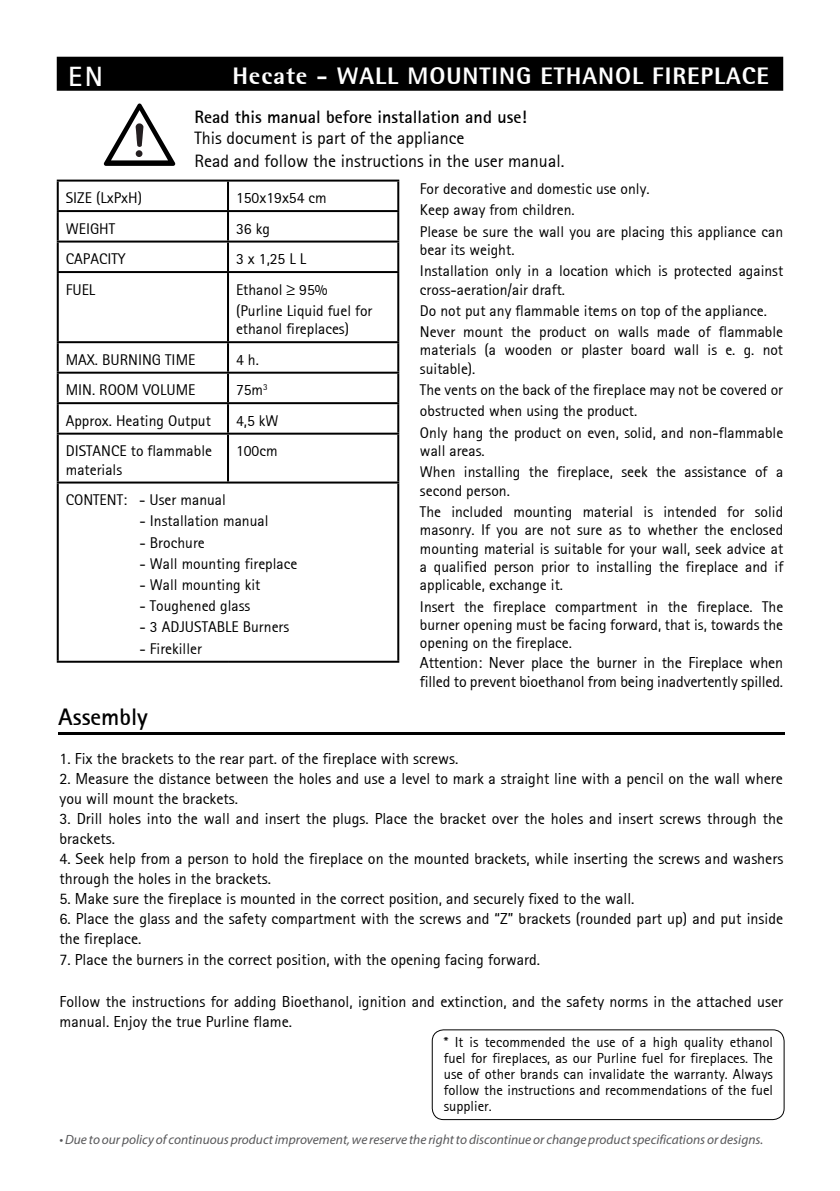
<style>
.page{position:relative;width:840px;height:1191px;background:#fff}
.page>*{position:absolute;margin:0;border:0;box-sizing:border-box;transform-origin:0 0}
.t1{font:700 28px "AT Rotis Sans Serif";color:#fff}
.t2{font:800 24px "AT Rotis Semi Sans";letter-spacing:.04em;color:#fff}
.t3{font:700 24px "AT Rotis Sans Serif";color:#000}
.t4{font:18px/22.8px "AT Rotis Sans Serif";color:#000}
.t5{font:700 18px "AT Rotis Sans Serif";color:#000}
.t6{font:16px/20px "AT Rotis Sans Serif";color:#000}
.t7{font:15.6px/21.2px "AT Rotis Sans Serif";color:#000}
.t8{font:14.6px/16px "AT Rotis Sans Serif";color:#000;text-align:justify}
.t9{font:italic 13.4px "Myriad Pro";color:#58585a}
</style>
<div class="page">
<hr style="left:58px;top:732px;width:726px;height:3px;background:#000">
<hr style="left:57px;top:180px;width:171px;height:2px;background:#000">
<hr style="left:57px;top:182px;width:2px;height:28px;background:#000">
<hr style="left:228px;top:180px;width:171px;height:2px;background:#000">
<hr style="left:227px;top:182px;width:2px;height:28px;background:#000">
<hr style="left:397px;top:182px;width:2px;height:28px;background:#000">
<hr style="left:57px;top:210px;width:171px;height:2px;background:#000">
<hr style="left:57px;top:212px;width:2px;height:28px;background:#000">
<hr style="left:228px;top:210px;width:171px;height:2px;background:#000">
<hr style="left:227px;top:212px;width:2px;height:28px;background:#000">
<hr style="left:397px;top:212px;width:2px;height:28px;background:#000">
<hr style="left:57px;top:240px;width:171px;height:2px;background:#000">
<hr style="left:57px;top:242px;width:2px;height:29px;background:#000">
<hr style="left:228px;top:240px;width:171px;height:2px;background:#000">
<hr style="left:227px;top:242px;width:2px;height:29px;background:#000">
<hr style="left:397px;top:242px;width:2px;height:29px;background:#000">
<hr style="left:57px;top:271px;width:171px;height:2px;background:#000">
<hr style="left:57px;top:273px;width:2px;height:68px;background:#000">
<hr style="left:228px;top:271px;width:171px;height:2px;background:#000">
<hr style="left:227px;top:273px;width:2px;height:68px;background:#000">
<hr style="left:397px;top:273px;width:2px;height:68px;background:#000">
<hr style="left:57px;top:341px;width:171px;height:2px;background:#000">
<hr style="left:57px;top:343px;width:2px;height:29px;background:#000">
<hr style="left:228px;top:341px;width:171px;height:2px;background:#000">
<hr style="left:227px;top:343px;width:2px;height:29px;background:#000">
<hr style="left:397px;top:343px;width:2px;height:29px;background:#000">
<hr style="left:57px;top:372px;width:171px;height:2px;background:#000">
<hr style="left:57px;top:374px;width:2px;height:28px;background:#000">
<hr style="left:228px;top:372px;width:171px;height:2px;background:#000">
<hr style="left:227px;top:374px;width:2px;height:28px;background:#000">
<hr style="left:397px;top:374px;width:2px;height:28px;background:#000">
<hr style="left:57px;top:402px;width:171px;height:2px;background:#000">
<hr style="left:57px;top:404px;width:2px;height:28px;background:#000">
<hr style="left:228px;top:402px;width:171px;height:2px;background:#000">
<hr style="left:227px;top:404px;width:2px;height:28px;background:#000">
<hr style="left:397px;top:404px;width:2px;height:28px;background:#000">
<hr style="left:57px;top:432px;width:171px;height:2px;background:#000">
<hr style="left:57px;top:435px;width:2px;height:46px;background:#000">
<hr style="left:228px;top:432px;width:171px;height:2px;background:#000">
<hr style="left:227px;top:435px;width:2px;height:46px;background:#000">
<hr style="left:397px;top:435px;width:2px;height:46px;background:#000">
<hr style="left:57px;top:481px;width:171px;height:2px;background:#000">
<hr style="left:57px;top:483px;width:2px;height:177px;background:#000">
<hr style="left:228px;top:481px;width:171px;height:2px;background:#000">
<hr style="left:397px;top:483px;width:2px;height:177px;background:#000">
<hr style="left:57px;top:660px;width:171px;height:2px;background:#000">
<hr style="left:228px;top:660px;width:171px;height:2px;background:#000">
<div style="left:58px;top:58px;width:723px;height:32px;background:#000"></div>
<div style="left:57px;top:57px;width:725px;height:34px;border:2px solid #000"></div>
<svg style="left:104px;top:103px;width:71px;height:63px"></svg>
<div style="left:431px;top:1029px;width:353px;height:91px;border:1px solid #000;border-radius:11px"></div>
<h1 class="t1" style="left:68px;top:59px;width:36px">EN</h1>
<h2 class="t2" style="left:232px;top:61px;width:538px">Hecate - WALL MOUNTING ETHANOL FIREPLACE</h2>
<p class="t5" style="left:194px;top:105px;width:333px">Read this manual before installation and use!</p>
<p class="t4" style="left:194px;top:126px;width:371px">This document is part of the appliance<br>Read and follow the instructions in the user manual.</p>
<p class="t7" style="left:66px;top:187px;width:78px">SIZE (LxPxH)</p>
<p class="t7" style="left:236px;top:187px;width:92px">150x19x54 cm</p>
<p class="t7" style="left:66px;top:218px;width:51px">WEIGHT</p>
<p class="t7" style="left:236px;top:218px;width:35px">36 kg</p>
<p class="t7" style="left:66px;top:248px;width:61px">CAPACITY</p>
<p class="t7" style="left:236px;top:248px;width:72px">3 x 1,25 L L</p>
<p class="t7" style="left:66px;top:278px;width:31px">FUEL</p>
<p class="t7" style="left:236px;top:278px;width:138px">Ethanol ≥ 95% (Purline Liquid fuel for</p>
<p class="t7" style="left:236px;top:318px;width:114px">ethanol fireplaces)</p>
<p class="t7" style="left:66px;top:349px;width:131px">MAX. BURNING TIME</p>
<p class="t7" style="left:236px;top:349px;width:24px">4 h.</p>
<p class="t7" style="left:66px;top:379px;width:131px">MIN. ROOM VOLUME</p>
<p class="t7" style="left:236px;top:379px;width:33px">75m<sup>3</sup></p>
<p class="t7" style="left:66px;top:410px;width:146px">Approx. Heating Output</p>
<p class="t7" style="left:236px;top:410px;width:44px">4,5 kW</p>
<p class="t7" style="left:66px;top:441px;width:148px;line-height:18.4px">DISTANCE to flammable materials</p>
<p class="t7" style="left:236px;top:440px;width:43px">100cm</p>
<p class="t7" style="left:66px;top:489px;width:162px">CONTENT: - User manual</p>
<p class="t7" style="left:139px;top:510px;width:130px">- Installation manual</p>
<p class="t7" style="left:139px;top:531px;width:67px">- Brochure</p>
<p class="t7" style="left:139px;top:553px;width:159px">- Wall mounting fireplace</p>
<p class="t7" style="left:139px;top:574px;width:122px">- Wall mounting kit</p>
<p class="t7" style="left:139px;top:595px;width:112px">- Toughened glass</p>
<p class="t7" style="left:139px;top:616px;width:151px">- 3 ADJUSTABLE Burners</p>
<p class="t7" style="left:139px;top:637px;width:64px">- Firekiller</p>
<h2 class="t3" style="left:58px;top:701px;width:91px">Assembly</h2>
<p class="t7" style="left:420px;top:178px;width:364px">For decorative and domestic use only.<br>Keep away from children.<br>Please be sure the wall you are placing this appliance can</p>
<p class="t7" style="left:420px;top:239px;width:364px">bear its weight.<br>Installation only in a location which is protected against</p>
<p class="t7" style="left:420px;top:278px;width:364px">cross-aeration/air draft.<br>Do not put any flammable items on top of the appliance.<br>Never mount the product on walls made of flammable</p>
<p class="t7" style="left:420px;top:341px;width:364px;line-height:18.4px">materials (a wooden or plaster board wall is e. g. not suitable).</p>
<p class="t7" style="left:420px;top:379px;width:364px">The vents on the back of the fireplace may not be covered or obstructed when using the product.<br>Only hang the product on even, solid, and non-flammable</p>
<p class="t7" style="left:420px;top:440px;width:364px">wall areas.<br>When installing the fireplace, seek the assistance of a</p>
<p class="t7" style="left:420px;top:479px;width:364px">second person.<br>The included mounting material is intended for solid</p>
<p class="t7" style="left:420px;top:520px;width:364px;line-height:18.4px;text-align:justify">masonry. If you are not sure as to whether the enclosed mounting material is suitable for your wall, seek advice at a qualified person prior to installing the fireplace and if applicable, exchange it.</p>
<p class="t7" style="left:420px;top:597px;width:364px;line-height:18.4px;text-align:justify">Insert the fireplace compartment in the fireplace. The burner opening must be facing forward, that is, towards the opening on the fireplace.</p>
<p class="t6" style="left:420px;top:652px;width:364px;line-height:19.2px">Attention: Never place the burner in the Fireplace when filled to prevent bioethanol from being inadvertently spilled.</p>
<p class="t6" style="left:59px;top:749px;width:400px">1. Fix the brackets to the rear part. of the fireplace with screws.</p>
<p class="t6" style="left:59px;top:769px;width:724px">2. Measure the distance between the holes and use a level to mark a straight line with a pencil on the wall where you will mount the brackets.</p>
<p class="t6" style="left:59px;top:809px;width:724px">3. Drill holes into the wall and insert the plugs. Place the bracket over the holes and insert screws through the brackets.</p>
<p class="t6" style="left:59px;top:849px;width:724px">4. Seek help from a person to hold the fireplace on the mounted brackets, while inserting the screws and washers through the holes in the brackets.</p>
<p class="t6" style="left:59px;top:889px;width:576px">5. Make sure the fireplace is mounted in the correct position, and securely fixed to the wall.</p>
<p class="t6" style="left:59px;top:909px;width:724px">6. Place the glass and the safety compartment with the screws and “Z” brackets (rounded part up) and put inside the fireplace.</p>
<p class="t6" style="left:59px;top:949px;width:482px">7. Place the burners in the correct position, with the opening facing forward.</p>
<p class="t6" style="left:59px;top:991px;width:724px">Follow the instructions for adding Bioethanol, ignition and extinction, and the safety norms in the attached user manual. Enjoy the true Purline flame.</p>
<p class="t8" style="left:443px;top:1034px;width:330px">* It is tecommended the use of a high quality ethanol fuel for fireplaces, as our Purline fuel for fireplaces. The use of other brands can invalidate the warranty. Always follow the instructions and recommendations of the fuel supplier.</p>
<p class="t9" style="left:59px;top:1131px;width:704px">• Due to our policy of continuous product improvement, we reserve the right to discontinue or change product specifications or designs.</p>
</div>
